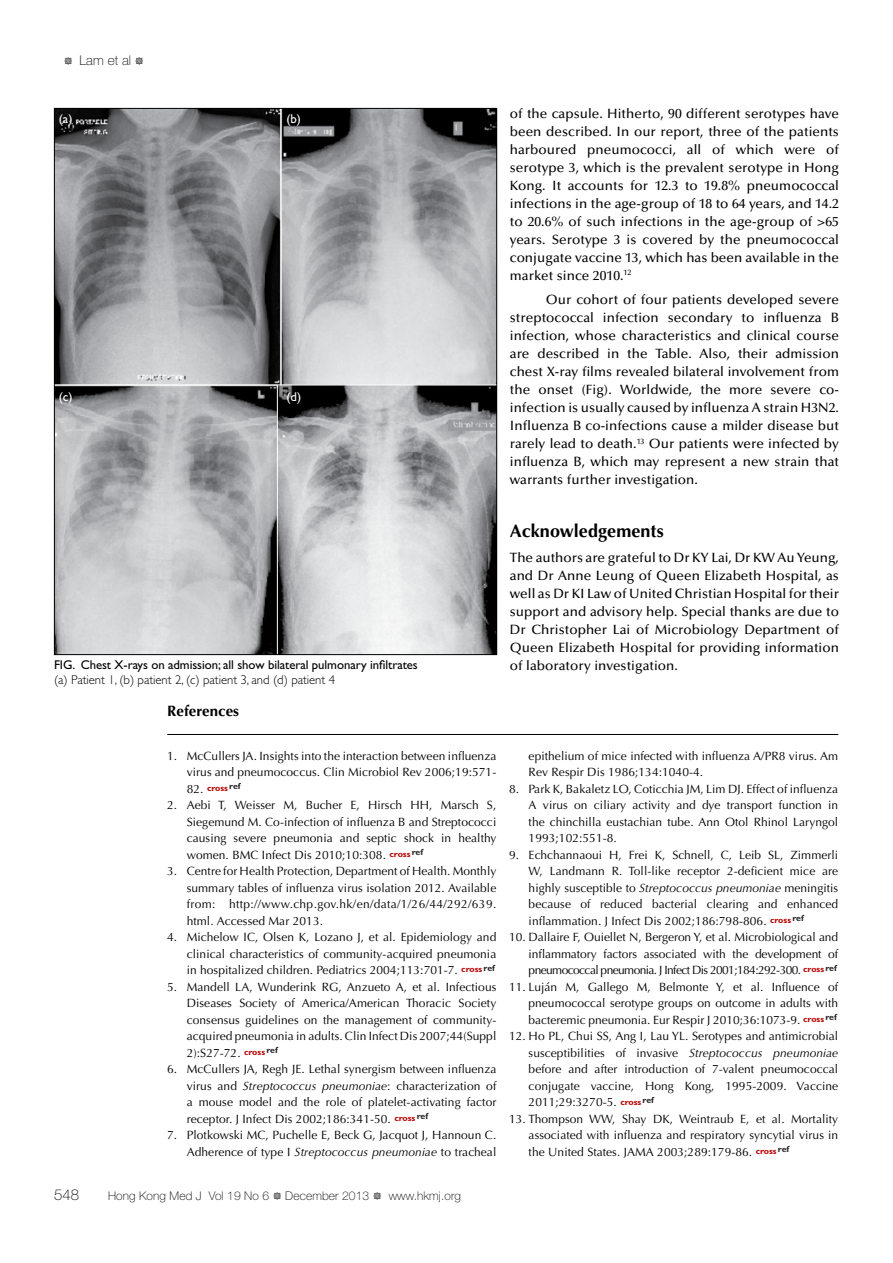
<style>
.page{position:relative;width:893px;height:1263px;background:#fff}
.page>*{position:absolute;margin:0;border:0;box-sizing:border-box;transform-origin:0 0}
.t1{font:700 18px "Optima";letter-spacing:.005em;color:#000}
.t2{font:700 15px "Optima";letter-spacing:.005em;color:#000}
.t3{font:100 15px "Helvetica Neue";color:#000}
.t4{font:500 13.5px/18px "Optima";letter-spacing:.005em;color:#000;text-align:justify}
.t5{font:100 13.5px "Helvetica Neue";letter-spacing:.005em;color:#000}
.t6{font:12.75px "Gill Sans";letter-spacing:-.005em;color:#000}
.t7{font:300 12.75px "Gill Sans";letter-spacing:-.005em;color:#000}
.t8{font:12.75px "Gill Sans";color:#fff}
.t9{font:12px/16.5px "Optima";letter-spacing:.005em;color:#000;text-align:justify}
.t10{font:100 12px "Helvetica Neue";letter-spacing:.01em;color:#000}
.t11{font:700 8.85px "Gill Sans";color:#b90000}
.s1{font-family:"Type Embellishments One Let Plain";font-weight:400;font-size:12px}
.s2{font-family:"Optima";font-weight:400;font-size:12px;color:#000}
.s3{font-family:"Gill Sans";font-weight:700;font-size:8.85px;color:#b90000}
.s4{font-style:italic}
.s5{font-family:"Type Embellishments One Let Plain";font-weight:400}
</style>
<div class="page">
<hr style="left:167px;top:734px;width:671px;height:1px;background:#000">
<img style="left:56px;top:110px;width:439px;height:543px">
<hr style="left:55px;top:384px;width:441px;height:1px;background:#fff">
<hr style="left:281px;top:109px;width:1px;height:276px;background:#fff">
<hr style="left:277px;top:385px;width:1px;height:269px;background:#fff">
<p class="t5" style="left:64px;top:53px;width:81px"><span class="s1">#</span> Lam et al <span class="s1">#</span></p>
<p class="t8" style="left:59px;top:111px;width:15px">(a)</p>
<p class="t8" style="left:59px;top:389px;width:15px">(c)</p>
<p class="t8" style="left:286px;top:111px;width:16px">(b)</p>
<p class="t8" style="left:286px;top:389px;width:16px">(d)</p>
<p class="t4" style="left:510px;top:105px;width:331px">of the capsule. Hitherto, 90 different serotypes have been described. In our report, three of the patients harboured pneumococci, all of which were of serotype 3, which is the prevalent serotype in Hong Kong. It accounts for 12.3 to 19.8% pneumococcal infections in the age-group of 18 to 64 years, and 14.2 to 20.6% of such infections in the age-group of &gt;65 years. Serotype 3 is covered by the pneumococcal conjugate vaccine 13, which has been available in the market since 2010.<sup>12</sup></p>
<p class="t4" style="left:510px;top:291px;width:331px;text-indent:36px">Our cohort of four patients developed severe streptococcal infection secondary to influenza B infection, whose characteristics and clinical course are described in the Table. Also, their admission chest X-ray films revealed bilateral involvement from the onset (Fig). Worldwide, the more severe co&shy;infection is usually caused by influenza A strain H3N2.<br>Influenza B co-infections cause a milder disease but rarely lead to death.<sup>13</sup> Our patients were infected by influenza B, which may represent a new strain that warrants further investigation.</p>
<h1 class="t1" style="left:510px;top:521px;width:155px">Acknowledgements</h1>
<p class="t4" style="left:510px;top:549px;width:331px">The authors are grateful to Dr KY Lai, Dr KW Au Yeung, and Dr Anne Leung of Queen Elizabeth Hospital, as well as Dr KI Law of United Christian Hospital for their support and advisory help. Special thanks are due to Dr Christopher Lai of Microbiology Department of Queen Elizabeth Hospital for providing information</p>
<p class="t6" style="left:54px;top:657px;width:365px">FIG. Chest X-rays on admission; all show bilateral pulmonary infiltrates</p>
<p class="t4" style="left:510px;top:657px;width:170px">of laboratory investigation.</p>
<p class="t7" style="left:54px;top:672px;width:283px">(a) Patient 1, (b) patient 2, (c) patient 3, and (d) patient 4</p>
<p class="t2" style="left:167px;top:703px;width:73px">References</p>
<p class="t9" style="left:167px;top:747px;width:331px;text-align:right">1. McCullers JA. Insights into the interaction between influenza virus and pneumococcus. Clin Microbiol Rev 2006;19:571-</p>
<p class="t11" style="left:187px;top:783px;width:55px"><span class="s2">82.</span> cross <sup>ref</sup></p>
<p class="t9" style="left:187px;top:797px;width:311px;text-indent:-20px">2. Aebi T, Weisser M, Bucher E, Hirsch HH, Marsch S, Siegemund M. Co-infection of influenza B and Streptococci causing severe pneumonia and septic shock in healthy women. BMC Infect Dis 2010;10:308. <span class="s3">cross</span> <sup>ref</sup></p>
<p class="t9" style="left:187px;top:863px;width:311px;text-indent:-20px">3. Centre for Health Protection, Department of Health. Monthly summary tables of influenza virus isolation 2012. Available from: http://www.chp.gov.hk/en/data/1/26/44/292/639. html. Accessed Mar 2013.</p>
<p class="t9" style="left:187px;top:929px;width:311px;text-indent:-20px">4. Michelow IC, Olsen K, Lozano J, et al. Epidemiology and clinical characteristics of community-acquired pneumonia in hospitalized children. Pediatrics 2004;113:701-7. <span class="s3">cross</span> <sup>ref</sup></p>
<p class="t9" style="left:187px;top:978px;width:311px;text-indent:-20px">5. Mandell LA, Wunderink RG, Anzueto A, et al. Infectious Diseases Society of America/American Thoracic Society consensus guidelines on the management of community&shy;acquired pneumonia in adults. Clin Infect Dis 2007;44(Suppl 2):S27-72. <span class="s3">cross</span> <sup>ref</sup></p>
<p class="t9" style="left:187px;top:1061px;width:311px;text-indent:-19px">6. McCullers JA, Regh JE. Lethal synergism between influenza virus and <span class="s4">Streptococcus pneumoniae</span>: characterization of a mouse model and the role of platelet-activating factor receptor. J Infect Dis 2002;186:341-50. <span class="s3">cross</span> <sup>ref</sup></p>
<p class="t9" style="left:167px;top:1127px;width:331px;text-align:right">7. Plotkowski MC, Puchelle E, Beck G, Jacquot J, Hannoun C.<br>Adherence of type I <span class="s4">Streptococcus pneumoniae</span> to tracheal</p>
<p class="t3" style="left:54px;top:1186px;width:27px">548</p>
<p class="t10" style="left:108px;top:1189px;width:354px">Hong Kong Med J Vol 19 No 6 <span class="s5">#</span> December 2013 <span class="s5">#</span> www.hkmj.org</p>
<p class="t9" style="left:529px;top:747px;width:311px">epithelium of mice infected with influenza A/PR8 virus. Am<br>Rev Respir Dis 1986;134:1040-4.</p>
<p class="t9" style="left:529px;top:780px;width:311px;text-indent:-20px">8. Park K, Bakaletz LO, Coticchia JM, Lim DJ. Effect of influenza A virus on ciliary activity and dye transport function in the chinchilla eustachian tube. Ann Otol Rhinol Laryngol 1993;102:551-8.</p>
<p class="t9" style="left:529px;top:846px;width:311px;text-indent:-20px">9. Echchannaoui H, Frei K, Schnell, C, Leib SL, Zimmerli W, Landmann R. Toll-like receptor 2-deficient mice are highly susceptible to <span class="s4">Streptococcus pneumoniae</span> meningitis because of reduced bacterial clearing and enhanced inflammation. J Infect Dis 2002;186:798-806. <span class="s3">cross</span> <sup>ref</sup></p>
<p class="t9" style="left:529px;top:929px;width:311px;text-indent:-20px">10. Dallaire F, Ouiellet N, Bergeron Y, et al. Microbiological and inflammatory factors associated with the development of pneumococcal pneumonia. J Infect Dis 2001;184:292-300. <span class="s3">cross</span> <sup>ref</sup></p>
<p class="t9" style="left:529px;top:978px;width:311px;text-indent:-20px">11. Luján M, Gallego M, Belmonte Y, et al. Influence of pneumococcal serotype groups on outcome in adults with bacteremic pneumonia. Eur Respir J 2010;36:1073-9. <span class="s3">cross</span> <sup>ref</sup></p>
<p class="t9" style="left:529px;top:1028px;width:311px;text-indent:-20px">12. Ho PL, Chui SS, Ang I, Lau YL. Serotypes and antimicrobial susceptibilities of invasive <span class="s4">Streptococcus pneumoniae </span>before and after introduction of 7-valent pneumococcal conjugate vaccine, Hong Kong, 1995-2009. Vaccine 2011;29:3270-5. <span class="s3">cross</span> <sup>ref</sup></p>
<p class="t9" style="left:529px;top:1110px;width:311px;text-indent:-20px">13. Thompson WW, Shay DK, Weintraub E, et al. Mortality associated with influenza and respiratory syncytial virus in the United States. JAMA 2003;289:179-86. <span class="s3">cross</span> <sup>ref</sup></p>
</div>
